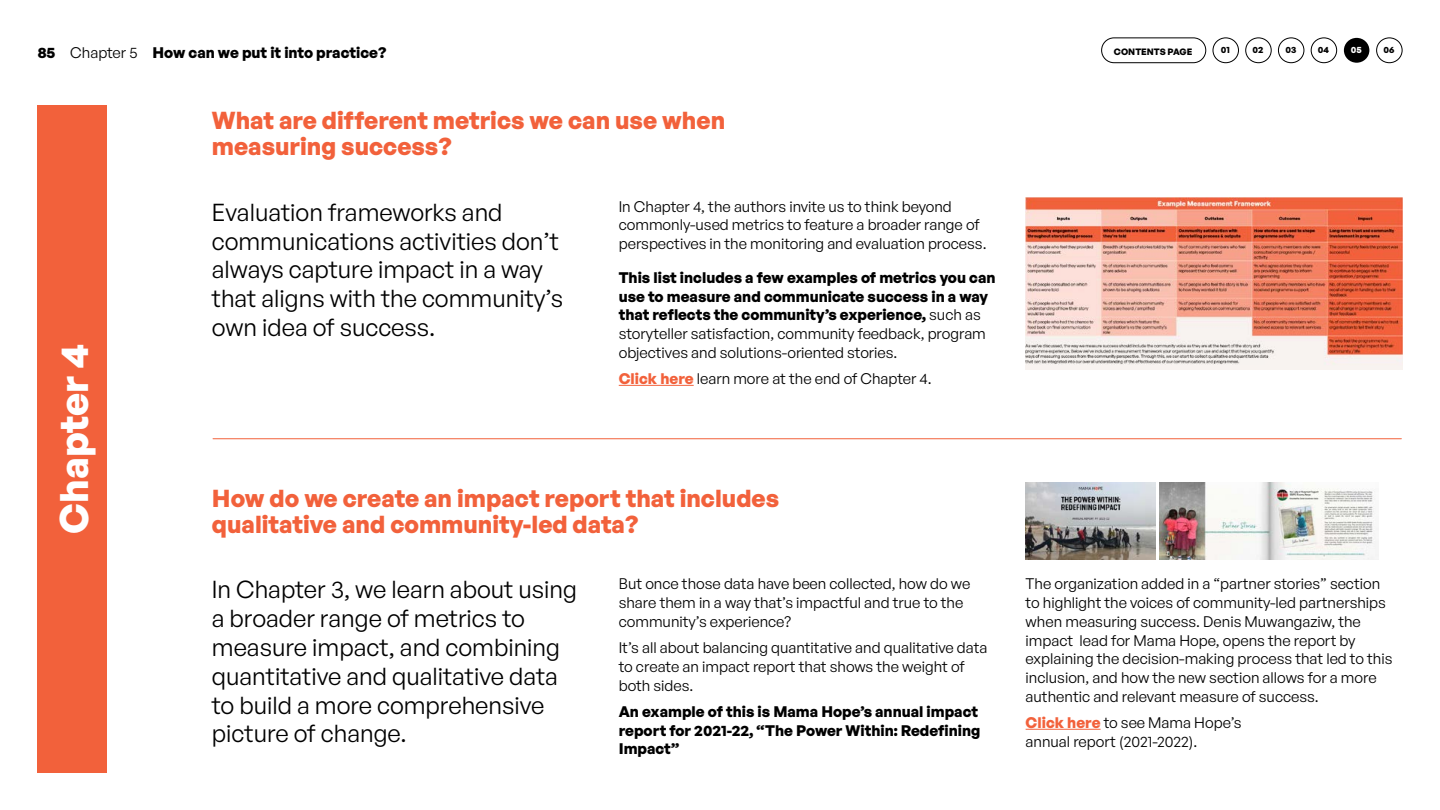
<style>
.page{position:relative;width:1440px;height:810px;background:#fff}
.page>*{position:absolute;margin:0;border:0;box-sizing:border-box;transform-origin:0 0}
.t1{font:700 39px "General Sans";color:#fff}
.t2{font:24px/28.8px "General Sans";color:#000}
.t3{font:700 24px/26.2px "General Sans";color:#f2613b}
.t4{font:15px/18.8px "General Sans";color:#000}
.t5{font:700 15px/18.8px "General Sans";color:#000}
.t6{font:700 9px "General Sans";color:#000}
.t7{font:700 9px "General Sans";color:#fff}
.s1{font-weight:400}
.s2{font-weight:700;color:#f2613b}
</style>
<div class="page">
<img style="left:1025px;top:197px;width:377px;height:173px">
<div style="left:1101px;top:38px;width:105px;height:25px;border:1px solid #000;border-radius:12px"></div>
<div style="left:1213px;top:37px;width:26px;height:26px;border:1px solid #000;border-radius:50%"></div>
<div style="left:1344px;top:38px;width:25px;height:25px;background:#000;border-radius:50%"></div>
<div style="left:1245px;top:37px;width:27px;height:26px;border:1px solid #000;border-radius:50%"></div>
<div style="left:1376px;top:37px;width:26px;height:26px;border:1px solid #000;border-radius:50%"></div>
<div style="left:1278px;top:37px;width:26px;height:26px;border:1px solid #000;border-radius:50%"></div>
<div style="left:1311px;top:37px;width:26px;height:26px;border:1px solid #000;border-radius:50%"></div>
<hr style="left:213px;top:438px;width:1188px;height:1px;background:#f2613b">
<div style="left:38px;top:105px;width:69px;height:667px;background:#f2613b"></div>
<hr style="left:619px;top:385px;width:75px;height:1px;background:#f2613b">
<hr style="left:1026px;top:729px;width:75px;height:1px;background:#f2613b">
<img style="left:1026px;top:483px;width:130px;height:76px">
<img style="left:1160px;top:483px;width:219px;height:76px">
<p class="t5" style="left:38px;top:43px;width:350px">85 <span class="s1">Chapter 5</span> How can we put it into practice?</p>
<p class="t6" style="left:1114px;top:46px;width:80px">CONTENTS PAGE</p>
<p class="t6" style="left:1221px;top:44px;width:11px">01</p>
<p class="t6" style="left:1253px;top:44px;width:12px">02</p>
<p class="t6" style="left:1285px;top:44px;width:12px">03</p>
<p class="t6" style="left:1318px;top:44px;width:13px">04</p>
<p class="t7" style="left:1351px;top:44px;width:12px">05</p>
<p class="t6" style="left:1384px;top:44px;width:12px">06</p>
<h1 class="t1" style="left:49px;top:534px;width:191px;rotate:-90deg">Chapter 4</h1>
<h2 class="t3" style="left:212px;top:107px;width:515px">What are different metrics we can use when measuring success?</h2>
<h2 class="t2" style="left:212px;top:197px;width:353px">Evaluation frameworks and communications activities don’t always capture impact in a way that aligns with the community’s own idea of success.</h2>
<p class="t4" style="left:619px;top:196px;width:369px">In Chapter 4, the authors invite us to think beyond commonly-used metrics to feature a broader range of perspectives in the monitoring and evaluation process.</p>
<p class="t5" style="left:619px;top:268px;width:378px">This list includes a few examples of metrics you can use to measure and communicate success in a way that reflects the community’s experience, <span class="s1">such as storyteller satisfaction, community feedback, program objectives and solutions-oriented stories.</span></p>
<p class="t4" style="left:619px;top:369px;width:314px"><span class="s2">Click here</span> learn more at the end of Chapter 4.</p>
<h2 class="t3" style="left:212px;top:485px;width:569px">How do we create an impact report that includes qualitative and community-led data?</h2>
<h2 class="t2" style="left:212px;top:575px;width:367px">In Chapter 3, we learn about using a broader range of metrics to measure impact, and combining quantitative and qualitative data to build a more comprehensive picture of change.</h2>
<p class="t4" style="left:619px;top:574px;width:353px">But once those data have been collected, how do we share them in a way that’s impactful and true to the community’s experience?</p>
<p class="t4" style="left:619px;top:638px;width:370px">It’s all about balancing quantitative and qualitative data to create an impact report that shows the weight of both sides.</p>
<p class="t5" style="left:619px;top:702px;width:363px">An example of this is Mama Hope’s annual impact report for 2021-22, “The Power Within: Redefining<br>Impact”</p>
<p class="t4" style="left:1026px;top:574px;width:368px">The organization added in a “partner stories” section to highlight the voices of community-led partnerships when measuring success. Denis Muwangaziw, the impact lead for Mama Hope, opens the report by explaining the decision-making process that led to this inclusion, and how the new section allows for a more authentic and relevant measure of success.</p>
<p class="t4" style="left:1026px;top:713px;width:217px"><span class="s2">Click here</span> to see Mama Hope’s annual report (2021-2022).</p>
</div>
